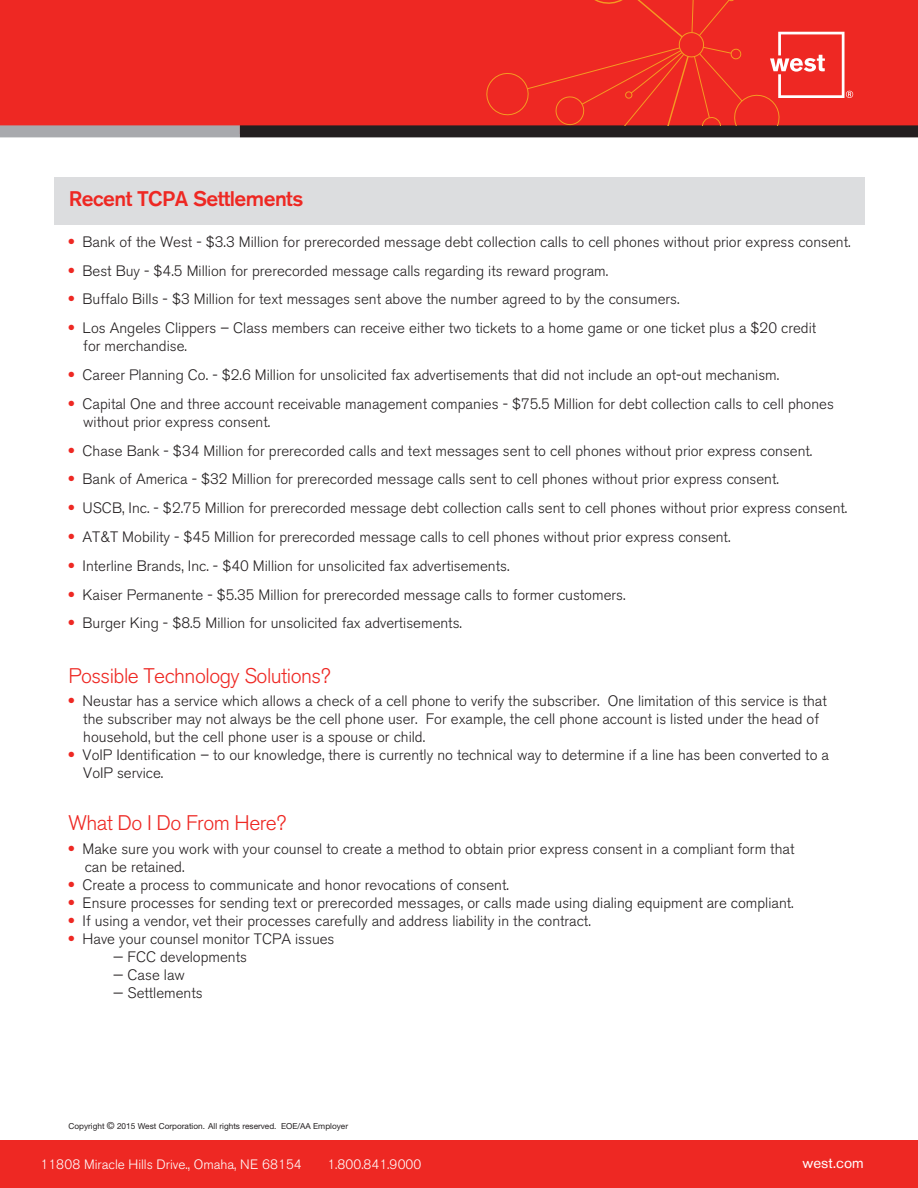
<style>
.page{position:relative;width:918px;height:1188px;background:#fff}
.page>*{position:absolute;margin:0;border:0;box-sizing:border-box;transform-origin:0 0}
.t1{font:300 21px "Akzidenz Grotesk BE";letter-spacing:-.025em;color:#ee2823}
.t2{font:500 21px "Akzidenz Grotesk BE";letter-spacing:-.025em;color:#ee2823}
.t3{font:300 15px/18px "Akzidenz Grotesk BE";color:#231f20}
.t4{font:15px "Akzidenz Grotesk BE";color:#fff}
.t5{font:300 13.5px "Akzidenz Grotesk BE";color:#fff}
.t6{font:8.25px "Helvetica Neue";color:#231f20}
.s1{font-size:9.75px}
</style>
<div class="page">
<div style="left:0;top:0;width:918px;height:134px;background:#ee2823"></div>
<div style="left:0;top:125px;width:240px;height:12px;background:#a8a9ad"></div>
<div style="left:240px;top:125px;width:678px;height:12px;background:#231f20"></div>
<div style="left:0;top:1141px;width:918px;height:47px;background:#ee2823"></div>
<svg style="left:486px;top:0;width:367px;height:125px"></svg>
<div style="left:54px;top:177px;width:810px;height:47px;background:#dcdddf"></div>
<p class="t2" style="left:69px;top:186px;width:236px">Recent TCPA Settlements</p>
<p class="t3" style="left:69px;top:233px;width:784px"><sup>●</sup> Bank of the West - $3.3 Million for prerecorded message debt collection calls to cell phones without prior express consent.</p>
<p class="t3" style="left:69px;top:262px;width:541px"><sup>●</sup> Best Buy - $4.5 Million for prerecorded message calls regarding its reward program.</p>
<p class="t3" style="left:69px;top:290px;width:613px"><sup>●</sup> Buffalo Bills - $3 Million for text messages sent above the number agreed to by the consumers.</p>
<p class="t3" style="left:83px;top:319px;width:734px;text-indent:-15px"><sup>●</sup> Los Angeles Clippers – Class members can receive either two tickets to a home game or one ticket plus a $20 credit for merchandise.</p>
<p class="t3" style="left:69px;top:366px;width:712px"><sup>●</sup> Career Planning Co. - $2.6 Million for unsolicited fax advertisements that did not include an opt-out mechanism.</p>
<p class="t3" style="left:83px;top:395px;width:752px;text-indent:-15px"><sup>●</sup> Capital One and three account receivable management companies - $75.5 Million for debt collection calls to cell phones without prior express consent.</p>
<p class="t3" style="left:69px;top:442px;width:745px"><sup>●</sup> Chase Bank - $34 Million for prerecorded calls and text messages sent to cell phones without prior express consent.</p>
<p class="t3" style="left:69px;top:470px;width:712px"><sup>●</sup> Bank of America - $32 Million for prerecorded message calls sent to cell phones without prior express consent.</p>
<p class="t3" style="left:69px;top:499px;width:780px"><sup>●</sup> USCB, Inc. - $2.75 Million for prerecorded message debt collection calls sent to cell phones without prior express consent.</p>
<p class="t3" style="left:69px;top:528px;width:663px"><sup>●</sup> AT&amp;T Mobility - $45 Million for prerecorded message calls to cell phones without prior express consent.</p>
<p class="t3" style="left:69px;top:557px;width:443px"><sup>●</sup> Interline Brands, Inc. - $40 Million for unsolicited fax advertisements.</p>
<p class="t3" style="left:69px;top:586px;width:559px"><sup>●</sup> Kaiser Permanente - $5.35 Million for prerecorded message calls to former customers.</p>
<p class="t3" style="left:69px;top:614px;width:395px"><sup>●</sup> Burger King - $8.5 Million for unsolicited fax advertisements.</p>
<p class="t1" style="left:69px;top:664px;width:264px">Possible Technology Solutions?</p>
<p class="t3" style="left:83px;top:692px;width:745px;text-indent:-15px"><sup>●</sup> Neustar has a service which allows a check of a cell phone to verify the subscriber. One limitation of this service is that the subscriber may not always be the cell phone user. For example, the cell phone account is listed under the head of household, but the cell phone user is a spouse or child.</p>
<p class="t3" style="left:83px;top:746px;width:747px;text-indent:-15px"><sup>●</sup> VoIP Identification – to our knowledge, there is currently no technical way to determine if a line has been converted to a<br>VoIP service.</p>
<p class="t1" style="left:69px;top:811px;width:219px">What Do I Do From Here?</p>
<p class="t3" style="left:85px;top:840px;width:711px;text-indent:-16px"><sup>●</sup> Make sure you work with your counsel to create a method to obtain prior express consent in a compliant form that can be retained.</p>
<p class="t3" style="left:69px;top:876px;width:442px"><sup>●</sup> Create a process to communicate and honor revocations of consent.</p>
<p class="t3" style="left:69px;top:894px;width:727px"><sup>●</sup> Ensure processes for sending text or prerecorded messages, or calls made using dialing equipment are compliant.</p>
<p class="t3" style="left:69px;top:912px;width:524px"><sup>●</sup> If using a vendor, vet their processes carefully and address liability in the contract.</p>
<p class="t3" style="left:69px;top:930px;width:267px"><sup>●</sup> Have your counsel monitor TCPA issues</p>
<p class="t3" style="left:113px;top:948px;width:135px">— FCC developments</p>
<p class="t3" style="left:113px;top:966px;width:73px">— Case law</p>
<p class="t3" style="left:113px;top:984px;width:91px">— Settlements</p>
<p class="t6" style="left:68px;top:1121px;width:281px">Copyright <span class="s1">©</span> 2015 West Corporation. All rights reserved. EOE/AA Employer</p>
<p class="t5" style="left:41px;top:1157px;width:263px">11808 Miracle Hills Drive., Omaha, NE 68154</p>
<p class="t5" style="left:327px;top:1157px;width:95px">1.800.841.9000</p>
<p class="t4" style="left:802px;top:1154px;width:63px">west.com</p>
</div>
